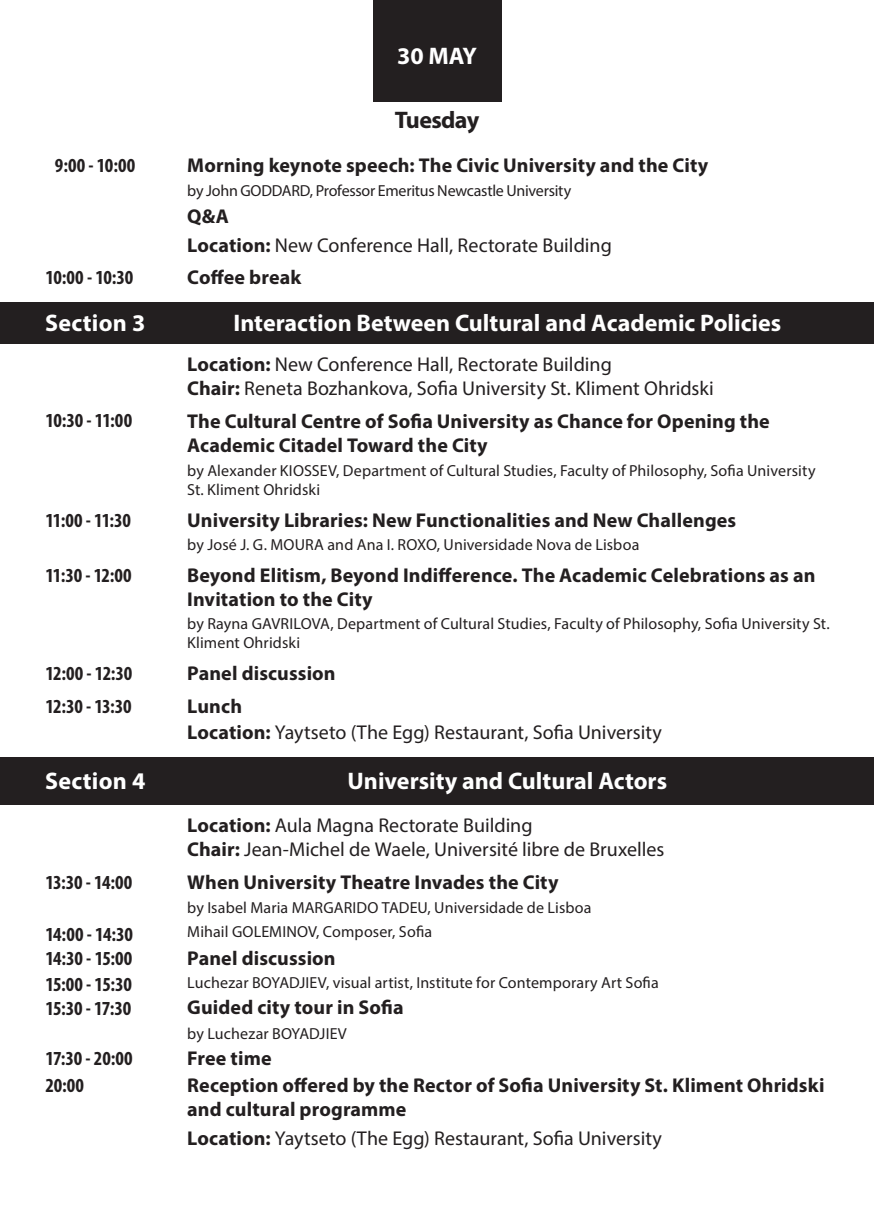
<style>
.page{position:relative;width:874px;height:1225px;background:#fff}
.page>*{position:absolute;margin:0;border:0;box-sizing:border-box;transform-origin:0 0}
.t1{font:700 24px "Myriad Pro";color:#fff}
.t2{font:700 24px "Myriad Pro";letter-spacing:-.025em;color:#231f20}
.t3{font:700 20px/24px "Myriad Pro";letter-spacing:.005em;color:#231f20}
.t4{font:20px/24px "Myriad Pro";color:#231f20}
.t5{font:700 condensed 20px/23.6px "Myriad Pro";letter-spacing:-.01em;color:#231f20}
.t6{font:16px/19.2px "Myriad Pro";letter-spacing:.005em;color:#231f20}
.t7{font:16px "Myriad Pro";letter-spacing:-.015em;color:#231f20}
.s1{font-weight:700}
</style>
<div class="page">
<div style="left:0;top:757px;width:873px;height:47px;background:#231f20"></div>
<div style="left:0;top:302px;width:873px;height:41px;background:#231f20"></div>
<div style="left:372px;top:0;width:129px;height:101px;background:#231f20"></div>
<p class="t1" style="left:397px;top:40px;width:81px">30 MAY</p>
<p class="t2" style="left:394px;top:104px;width:86px">Tuesday</p>
<p class="t5" style="left:55px;top:153px;width:82px">9:00 - 10:00</p>
<p class="t3" style="left:187px;top:153px;width:522px">Morning keynote speech: The Civic University and the City</p>
<p class="t3" style="left:187px;top:203px;width:43px">Q&amp;A</p>
<p class="t7" style="left:187px;top:181px;width:385px">by John GODDARD, Professor Emeritus Newcastle University</p>
<p class="t4" style="left:187px;top:233px;width:426px"><span class="s1">Location:</span> New Conference Hall, Rectorate Building</p>
<p class="t5" style="left:45px;top:265px;width:89px">10:00 - 10:30</p>
<p class="t3" style="left:187px;top:265px;width:115px">Coffee break</p>
<p class="t1" style="left:45px;top:307px;width:102px">Section 3</p>
<p class="t1" style="left:233px;top:307px;width:549px">Interaction Between Cultural and Academic Policies</p>
<p class="t4" style="left:187px;top:352px;width:528px"><span class="s1">Location:</span> New Conference Hall, Rectorate Building<br><span class="s1">Chair:</span> Reneta Bozhankova, Sofia University St. Kliment Ohridski</p>
<p class="t5" style="left:45px;top:408px;width:88px">10:30 - 11:00</p>
<p class="t3" style="left:187px;top:408px;width:583px">The Cultural Centre of Sofia University as Chance for Opening the<br>Academic Citadel Toward the City</p>
<p class="t6" style="left:187px;top:460px;width:629px">by Alexander KIOSSEV, Department of Cultural Studies, Faculty of Philosophy, Sofia University<br>St. Kliment Ohridski</p>
<p class="t5" style="left:45px;top:508px;width:87px">11:00 - 11:30</p>
<p class="t5" style="left:45px;top:562px;width:88px">11:30 - 12:00</p>
<p class="t3" style="left:187px;top:507px;width:550px">University Libraries: New Functionalities and New Challenges</p>
<p class="t3" style="left:187px;top:562px;width:629px">Beyond Elitism, Beyond Indifference. The Academic Celebrations as an<br>Invitation to the City</p>
<p class="t6" style="left:187px;top:534px;width:453px">by José J. G. MOURA and Ana I. ROXO, Universidade Nova de Lisboa</p>
<p class="t6" style="left:187px;top:614px;width:643px">by Rayna GAVRILOVA, Department of Cultural Studies, Faculty of Philosophy, Sofia University St.<br>Kliment Ohridski</p>
<p class="t5" style="left:45px;top:657px;width:88px;line-height:32.4px">12:00 - 12:30<br>12:30 - 13:30</p>
<p class="t3" style="left:187px;top:656px;width:150px;line-height:32.4px">Panel discussion<br>Lunch</p>
<p class="t4" style="left:187px;top:720px;width:476px"><span class="s1">Location:</span> Yaytseto (The Egg) Restaurant, Sofia University</p>
<p class="t1" style="left:45px;top:765px;width:102px">Section 4</p>
<p class="t1" style="left:347px;top:765px;width:321px">University and Cultural Actors</p>
<p class="t4" style="left:187px;top:812px;width:478px"><span class="s1">Location:</span> Aula Magna Rectorate Building<br><span class="s1">Chair:</span> Jean-Michel de Waele, Université libre de Bruxelles</p>
<p class="t5" style="left:45px;top:870px;width:88px">13:30 - 14:00</p>
<p class="t3" style="left:187px;top:869px;width:372px">When University Theatre Invades the City</p>
<p class="t6" style="left:187px;top:898px;width:405px">by Isabel Maria MARGARIDO TADEU, Universidade de Lisboa</p>
<p class="t5" style="left:45px;top:921px;width:89px">14:00 - 14:30</p>
<p class="t6" style="left:187px;top:922px;width:246px">Mihail GOLEMINOV, Composer, Sofia</p>
<p class="t5" style="left:45px;top:946px;width:88px">14:30 - 15:00</p>
<p class="t3" style="left:187px;top:945px;width:150px">Panel discussion</p>
<p class="t5" style="left:45px;top:972px;width:88px">15:00 - 15:30<br>15:30 - 17:30</p>
<p class="t5" style="left:45px;top:1044px;width:89px;line-height:27.2px">17:30 - 20:00<br>20:00</p>
<p class="t6" style="left:187px;top:972px;width:473px">Luchezar BOYADJIEV, visual artist, Institute for Contemporary Art Sofia</p>
<p class="t6" style="left:187px;top:1023px;width:161px">by Luchezar BOYADJIEV</p>
<p class="t3" style="left:187px;top:994px;width:218px">Guided city tour in Sofia</p>
<p class="t3" style="left:187px;top:1044px;width:638px;line-height:27.2px">Free time<br>Reception offered by the Rector of Sofia University St. Kliment Ohridski</p>
<p class="t3" style="left:187px;top:1097px;width:221px">and cultural programme</p>
<p class="t4" style="left:187px;top:1126px;width:476px"><span class="s1">Location:</span> Yaytseto (The Egg) Restaurant, Sofia University</p>
</div>
